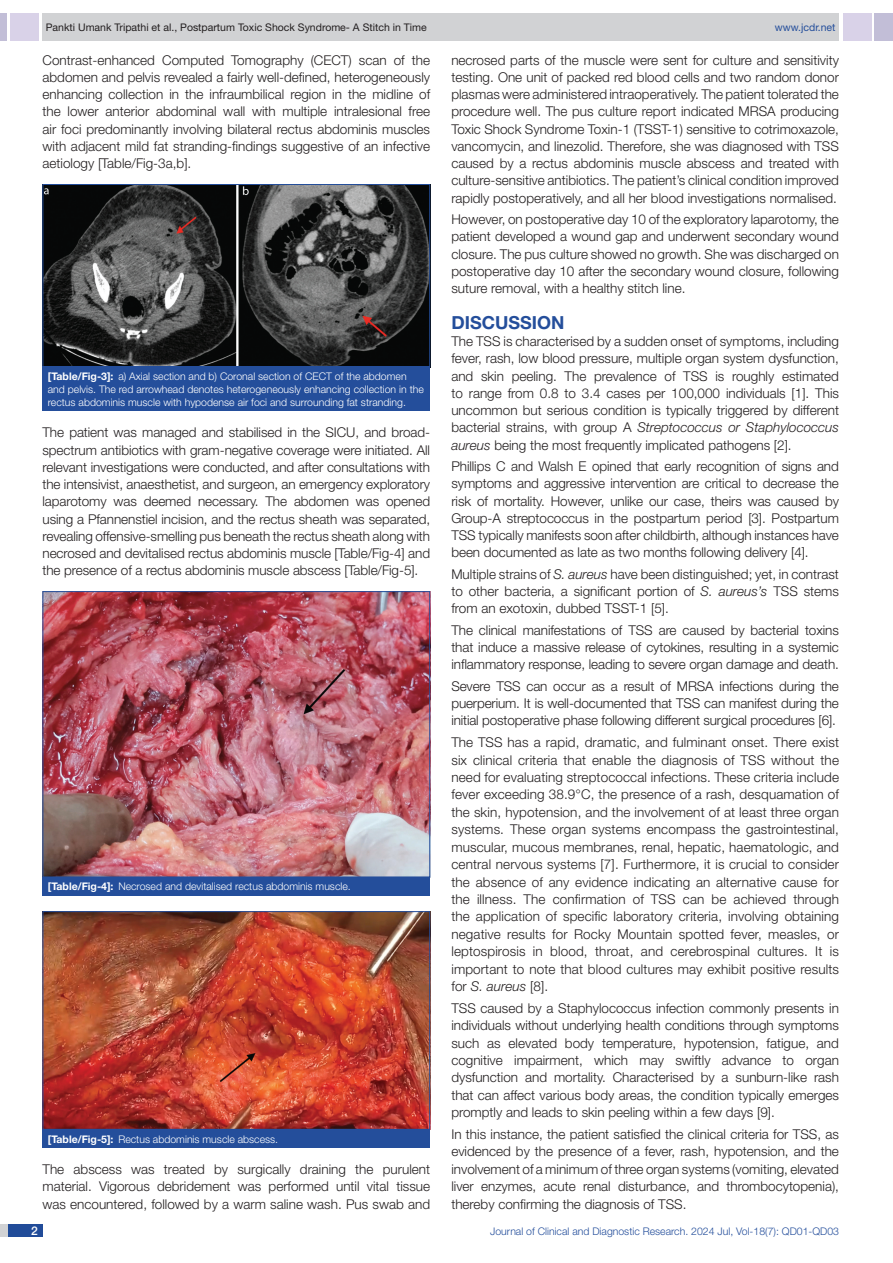
<style>
.page{position:relative;width:893px;height:1263px;background:#fff}
.page>*{position:absolute;margin:0;border:0;box-sizing:border-box;transform-origin:0 0}
.Heading{font:700 18px "Helvetica Neue";color:#244e9b}
.Body_text{font:300 13.5px/17.2px "Helvetica Neue";color:#231f20;text-align:justify}
.t1{font:500 12px "Helvetica Neue";color:#fff}
.TABLE_FIG{font:300 10.5px/12.6px "Helvetica Neue";color:#fff}
.t2{font:10.5px "Helvetica Neue";color:#231f20}
.t3{font:300 10.5px "Helvetica Neue";color:#244e9b}
.t4{font:10.5px "Helvetica Neue";color:#244e9b}
.s1{font-weight:700}
.s2{font-style:italic}
</style>
<div class="page">
<div style="left:0;top:13px;width:7px;height:28px;background:#c2bed7"></div>
<div style="left:10px;top:13px;width:29px;height:28px;background:#d9d2e8"></div>
<div style="left:43px;top:13px;width:796px;height:28px;background:#d1d2d4"></div>
<div style="left:875px;top:13px;width:18px;height:28px;background:#c2bed7"></div>
<div style="left:843px;top:13px;width:29px;height:28px;background:#d9d2e8"></div>
<div style="left:0;top:1224px;width:43px;height:13px;background:#d1d2d4"></div>
<div style="left:8px;top:1224px;width:35px;height:13px;background:#214c99"></div>
<img style="left:45px;top:186px;width:383px;height:180px">
<div style="left:43px;top:184px;width:387px;height:184px;border:1px solid #244e9b"></div>
<div style="left:43px;top:367px;width:387px;height:44px;background:#244e9b"></div>
<img style="left:45px;top:913px;width:383px;height:215px">
<div style="left:43px;top:911px;width:387px;height:219px;border:1px solid #244e9b"></div>
<div style="left:43px;top:1129px;width:387px;height:19px;background:#244e9b"></div>
<img style="left:45px;top:593px;width:383px;height:282px">
<div style="left:43px;top:591px;width:387px;height:286px;border:1px solid #244e9b"></div>
<div style="left:43px;top:876px;width:387px;height:19px;background:#244e9b"></div>
<p class="t2" style="left:46px;top:21px;width:383px">Pankti Umank Tripathi et al., Postpartum Toxic Shock Syndrome- A Stitch in Time</p>
<p class="t4" style="left:775px;top:21px;width:62px">www.jcdr.net</p>
<p class="Body_text" style="left:43px;top:51px;width:389px">Contrast-enhanced Computed Tomography (CECT) scan of the abdomen and pelvis revealed a fairly well-defined, heterogeneously enhancing collection in the infraumbilical region in the midline of the lower anterior abdominal wall with multiple intralesional free air foci predominantly involving bilateral rectus abdominis muscles with adjacent mild fat stranding-findings suggestive of an infective aetiology [Table/Fig-3a,b].</p>
<p class="TABLE_FIG" style="left:48px;top:370px;width:378px"><span class="s1">[Table/Fig-3]:</span> a) Axial section and b) Coronal section of CECT of the abdomen and pelvis. The red arrowhead denotes heterogeneously enhancing collection in the rectus abdominis muscle with hypodense air foci and surrounding fat stranding.</p>
<p class="Body_text" style="left:43px;top:424px;width:389px">The patient was managed and stabilised in the SICU, and broad&shy;spectrum antibiotics with gram-negative coverage were initiated. All relevant investigations were conducted, and after consultations with the intensivist, anaesthetist, and surgeon, an emergency exploratory laparotomy was deemed necessary. The abdomen was opened using a Pfannenstiel incision, and the rectus sheath was separated, revealing offensive-smelling pus beneath the rectus sheath along with necrosed and devitalised rectus abdominis muscle [Table/Fig-4] and the presence of a rectus abdominis muscle abscess [Table/Fig-5].</p>
<p class="TABLE_FIG" style="left:48px;top:880px;width:304px"><span class="s1">[Table/Fig-4]:</span> Necrosed and devitalised rectus abdominis muscle.</p>
<p class="TABLE_FIG" style="left:48px;top:1132px;width:232px"><span class="s1">[Table/Fig-5]:</span> Rectus abdominis muscle abscess.</p>
<p class="Body_text" style="left:43px;top:1160px;width:389px">The abscess was treated by surgically draining the purulent material. Vigorous debridement was performed until vital tissue was encountered, followed by a warm saline wash. Pus swab and</p>
<p class="Body_text" style="left:451px;top:51px;width:389px">necrosed parts of the muscle were sent for culture and sensitivity testing. One unit of packed red blood cells and two random donor plasmas were administered intraoperatively. The patient tolerated the procedure well. The pus culture report indicated MRSA producing Toxic Shock Syndrome Toxin-1 (TSST-1) sensitive to cotrimoxazole, vancomycin, and linezolid. Therefore, she was diagnosed with TSS caused by a rectus abdominis muscle abscess and treated with culture-sensitive antibiotics. The patient’s clinical condition improved rapidly postoperatively, and all her blood investigations normalised.</p>
<p class="Body_text" style="left:451px;top:210px;width:389px">However, on postoperative day 10 of the exploratory laparotomy, the patient developed a wound gap and underwent secondary wound closure. The pus culture showed no growth. She was discharged on postoperative day 10 after the secondary wound closure, following suture removal, with a healthy stitch line.</p>
<p class="Heading" style="left:451px;top:311px;width:115px">DISCUSSION</p>
<p class="Body_text" style="left:451px;top:332px;width:389px">The TSS is characterised by a sudden onset of symptoms, including fever, rash, low blood pressure, multiple organ system dysfunction, and skin peeling. The prevalence of TSS is roughly estimated to range from 0.8 to 3.4 cases per 100,000 individuals [1]. This uncommon but serious condition is typically triggered by different bacterial strains, with group A <span class="s2">Streptococcus or Staphylococcus aureus</span> being the most frequently implicated pathogens [2].</p>
<p class="Body_text" style="left:451px;top:457px;width:389px">Phillips C and Walsh E opined that early recognition of signs and symptoms and aggressive intervention are critical to decrease the risk of mortality. However, unlike our case, theirs was caused by Group-A streptococcus in the postpartum period [3]. Postpartum TSS typically manifests soon after childbirth, although instances have been documented as late as two months following delivery [4].</p>
<p class="Body_text" style="left:451px;top:565px;width:389px">Multiple strains of <span class="s2">S. aureus</span> have been distinguished; yet, in contrast to other bacteria, a significant portion of <span class="s2">S. aureus’s</span> TSS stems from an exotoxin, dubbed TSST-1 [5].</p>
<p class="Body_text" style="left:451px;top:621px;width:389px">The clinical manifestations of TSS are caused by bacterial toxins that induce a massive release of cytokines, resulting in a systemic inflammatory response, leading to severe organ damage and death.</p>
<p class="Body_text" style="left:451px;top:677px;width:389px">Severe TSS can occur as a result of MRSA infections during the puerperium. It is well-documented that TSS can manifest during the initial postoperative phase following different surgical procedures [6].</p>
<p class="Body_text" style="left:451px;top:733px;width:389px">The TSS has a rapid, dramatic, and fulminant onset. There exist six clinical criteria that enable the diagnosis of TSS without the need for evaluating streptococcal infections. These criteria include fever exceeding 38.9°C, the presence of a rash, desquamation of the skin, hypotension, and the involvement of at least three organ systems. These organ systems encompass the gastrointestinal, muscular, mucous membranes, renal, hepatic, haematologic, and central nervous systems [7]. Furthermore, it is crucial to consider the absence of any evidence indicating an alternative cause for the illness. The confirmation of TSS can be achieved through the application of specific laboratory criteria, involving obtaining negative results for Rocky Mountain spotted fever, measles, or leptospirosis in blood, throat, and cerebrospinal cultures. It is important to note that blood cultures may exhibit positive results for <span class="s2">S. aureus</span> [8].</p>
<p class="Body_text" style="left:451px;top:999px;width:389px">TSS caused by a Staphylococcus infection commonly presents in individuals without underlying health conditions through symptoms such as elevated body temperature, hypotension, fatigue, and cognitive impairment, which may swiftly advance to organ dysfunction and mortality. Characterised by a sunburn-like rash that can affect various body areas, the condition typically emerges promptly and leads to skin peeling within a few days [9].</p>
<p class="Body_text" style="left:451px;top:1125px;width:389px">In this instance, the patient satisfied the clinical criteria for TSS, as evidenced by the presence of a fever, rash, hypotension, and the involvement of a minimum of three organ systems (vomiting, elevated liver enzymes, acute renal disturbance, and thrombocytopenia), thereby confirming the diagnosis of TSS.</p>
<p class="t1" style="left:31px;top:1223px;width:8px">2</p>
<p class="t3" style="left:490px;top:1225px;width:350px">Journal of Clinical and Diagnostic Research. 2024 Jul, Vol-18(7): QD01-QD03</p>
</div>
